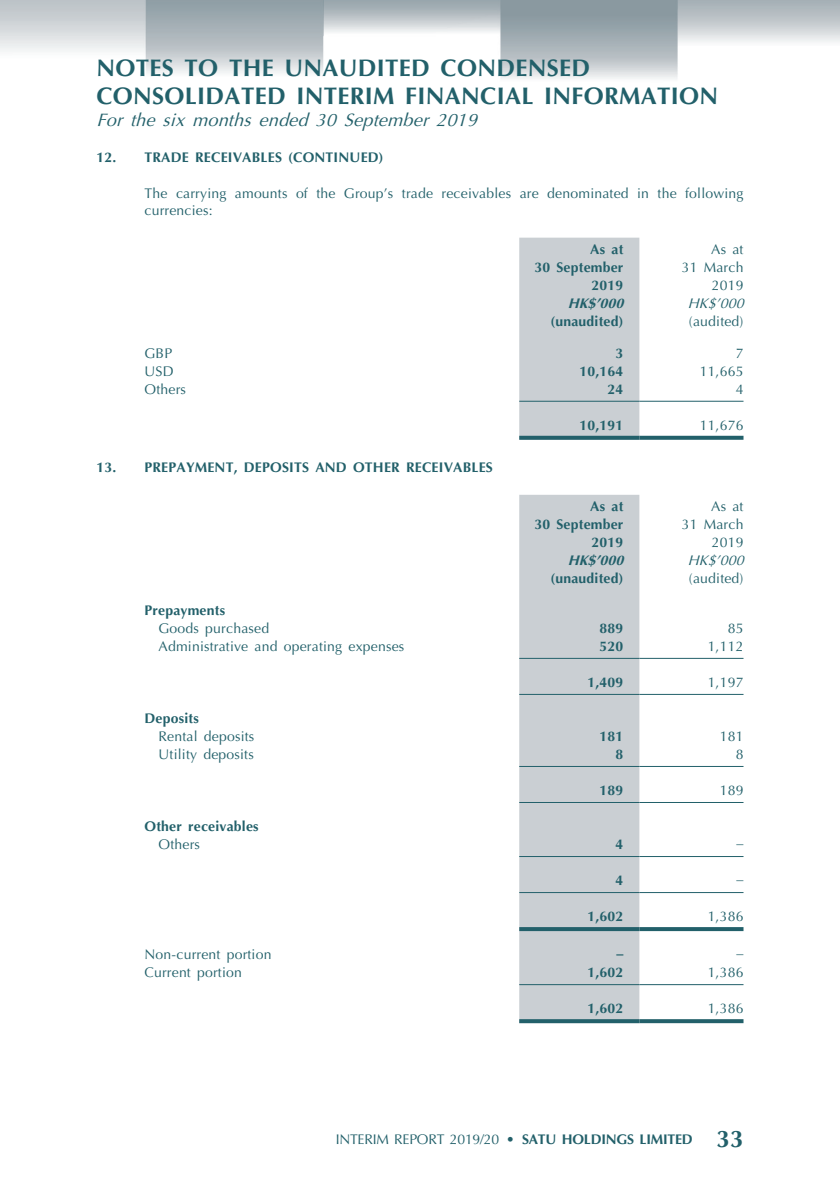
<style>
.page{position:relative;width:840px;height:1191px;background:#fff}
.page>*{position:absolute;margin:0;border:0;box-sizing:border-box;transform-origin:0 0}
.t1{font:700 24px/28px "Optima LT Std";letter-spacing:.015em;color:#22606a}
.t2{font:italic 18px "Optima LT Std";color:#22606a}
._29_Table_Stub__Note{font:14px "Optima LT Std";letter-spacing:.015em;color:#22606a}
._31_table_tab_6pt{font:700 14px/18px "Optima LT Std";letter-spacing:.015em;color:#22606a;text-align:right}
._31_table_tab_6pt-2{font:14px/18px "Optima LT Std";letter-spacing:.015em;color:#22606a;text-align:right}
._26___P2__Note{font:14px/17px "Optima LT Std";letter-spacing:.015em;color:#22606a}
._17_H1__Note{font:700 14px "Optima LT Std";letter-spacing:.015em;color:#22606a}
._26___P2__Note-2{font:14px "Optima LT Std";letter-spacing:-.015em;color:#22606a}
._29_Table_Stub__Note-2{font:700 14px "Optima LT Std";letter-spacing:.015em;color:#22606a}
._31_table_tab_6pt-3{font:italic 700 14px "Optima LT Std";color:#22606a}
._31_table_tab_6pt-4{font:italic 14px "Optima LT Std";color:#22606a}
.s1{font-weight:700}
.s2{font-weight:700;font-size:24px}
</style>
<div class="page">
<img style="left:0;top:0;width:839px;height:1024px">
<div style="left:519px;top:238px;width:120px;height:198px;background:#cacfd3"></div>
<hr style="left:519px;top:401px;width:120px;height:1px;background:#22606a">
<hr style="left:639px;top:401px;width:104px;height:1px;background:#22606a">
<svg style="left:519px;top:436px;width:120px;height:4px"></svg>
<svg style="left:639px;top:436px;width:104px;height:4px"></svg>
<svg style="left:519px;top:495px;width:120px;height:524px;fill:#cacfd3"></svg>
<hr style="left:519px;top:658px;width:120px;height:1px;background:#22606a">
<hr style="left:639px;top:658px;width:104px;height:1px;background:#22606a">
<hr style="left:519px;top:694px;width:120px;height:1px;background:#22606a">
<hr style="left:639px;top:694px;width:104px;height:1px;background:#22606a">
<hr style="left:519px;top:766px;width:120px;height:1px;background:#22606a">
<hr style="left:639px;top:766px;width:104px;height:1px;background:#22606a">
<hr style="left:519px;top:802px;width:120px;height:1px;background:#22606a">
<hr style="left:639px;top:802px;width:104px;height:1px;background:#22606a">
<hr style="left:519px;top:856px;width:120px;height:1px;background:#22606a">
<hr style="left:639px;top:856px;width:104px;height:1px;background:#22606a">
<hr style="left:519px;top:892px;width:120px;height:1px;background:#22606a">
<hr style="left:639px;top:892px;width:104px;height:1px;background:#22606a">
<svg style="left:519px;top:927px;width:120px;height:4px"></svg>
<svg style="left:639px;top:927px;width:104px;height:4px"></svg>
<hr style="left:519px;top:984px;width:120px;height:1px;background:#22606a">
<hr style="left:639px;top:984px;width:104px;height:1px;background:#22606a">
<svg style="left:519px;top:1019px;width:120px;height:4px"></svg>
<svg style="left:639px;top:1019px;width:104px;height:4px"></svg>
<h1 class="t1" style="left:96px;top:54px;width:623px">NOTES TO THE UNAUDITED CONDENSED<br>CONSOLIDATED INTERIM FINANCIAL INFORMATION</h1>
<p class="t2" style="left:96px;top:109px;width:387px">For the six months ended 30 September 2019</p>
<p class="_17_H1__Note" style="left:96px;top:149px;width:288px">12. TRADE RECEIVABLES (CONTINUED)</p>
<p class="_26___P2__Note" style="left:144px;top:185px;width:600px">The carrying amounts of the Group’s trade receivables are denominated in the following currencies:</p>
<p class="_31_table_tab_6pt" style="left:534px;top:240px;width:90px">As at<br>30 September</p>
<p class="_31_table_tab_6pt-2" style="left:681px;top:240px;width:63px">As at<br>31 March</p>
<p class="_31_table_tab_6pt" style="left:591px;top:276px;width:33px">2019</p>
<p class="_31_table_tab_6pt-2" style="left:711px;top:276px;width:33px">2019</p>
<p class="_31_table_tab_6pt-3" style="left:567px;top:295px;width:62px">HK$’000</p>
<p class="_31_table_tab_6pt-4" style="left:687px;top:295px;width:62px">HK$’000</p>
<p class="_31_table_tab_6pt" style="left:550px;top:312px;width:74px">(unaudited)</p>
<p class="_31_table_tab_6pt-2" style="left:688px;top:312px;width:56px">(audited)</p>
<p class="_29_Table_Stub__Note" style="left:144px;top:345px;width:29px">GBP</p>
<p class="_31_table_tab_6pt" style="left:615px;top:344px;width:9px">3</p>
<p class="_31_table_tab_6pt-2" style="left:735px;top:344px;width:9px">7</p>
<p class="_29_Table_Stub__Note" style="left:144px;top:363px;width:31px">USD</p>
<p class="_31_table_tab_6pt" style="left:579px;top:362px;width:45px">10,164</p>
<p class="_31_table_tab_6pt-2" style="left:699px;top:362px;width:45px">11,665</p>
<p class="_29_Table_Stub__Note" style="left:144px;top:381px;width:43px">Others</p>
<p class="_31_table_tab_6pt" style="left:607px;top:380px;width:17px">24</p>
<p class="_31_table_tab_6pt-2" style="left:735px;top:380px;width:9px">4</p>
<p class="_31_table_tab_6pt" style="left:579px;top:416px;width:45px">10,191</p>
<p class="_31_table_tab_6pt-2" style="left:699px;top:416px;width:45px">11,676</p>
<p class="_17_H1__Note" style="left:96px;top:459px;width:398px">13. PREPAYMENT, DEPOSITS AND OTHER RECEIVABLES</p>
<p class="_31_table_tab_6pt" style="left:534px;top:497px;width:90px">As at<br>30 September</p>
<p class="_31_table_tab_6pt-2" style="left:681px;top:497px;width:63px">As at<br>31 March</p>
<p class="_31_table_tab_6pt" style="left:591px;top:533px;width:33px">2019</p>
<p class="_31_table_tab_6pt-2" style="left:711px;top:533px;width:33px">2019</p>
<p class="_31_table_tab_6pt-3" style="left:567px;top:552px;width:62px">HK$’000</p>
<p class="_31_table_tab_6pt-4" style="left:687px;top:552px;width:62px">HK$’000</p>
<p class="_31_table_tab_6pt" style="left:550px;top:569px;width:74px">(unaudited)</p>
<p class="_31_table_tab_6pt-2" style="left:688px;top:569px;width:56px">(audited)</p>
<p class="_29_Table_Stub__Note-2" style="left:144px;top:602px;width:82px">Prepayments</p>
<p class="_29_Table_Stub__Note" style="left:158px;top:620px;width:112px">Goods purchased</p>
<p class="_31_table_tab_6pt" style="left:599px;top:619px;width:25px">889</p>
<p class="_31_table_tab_6pt-2" style="left:727px;top:619px;width:17px">85</p>
<p class="_29_Table_Stub__Note" style="left:158px;top:638px;width:247px">Administrative and operating expenses</p>
<p class="_31_table_tab_6pt" style="left:599px;top:637px;width:25px">520</p>
<p class="_31_table_tab_6pt-2" style="left:707px;top:637px;width:37px">1,112</p>
<p class="_31_table_tab_6pt" style="left:587px;top:673px;width:37px">1,409</p>
<p class="_31_table_tab_6pt-2" style="left:707px;top:673px;width:37px">1,197</p>
<p class="_29_Table_Stub__Note-2" style="left:144px;top:710px;width:56px">Deposits</p>
<p class="_29_Table_Stub__Note" style="left:158px;top:728px;width:97px">Rental deposits</p>
<p class="_31_table_tab_6pt" style="left:599px;top:727px;width:25px">181</p>
<p class="_31_table_tab_6pt-2" style="left:719px;top:727px;width:25px">181</p>
<p class="_29_Table_Stub__Note" style="left:158px;top:746px;width:97px">Utility deposits</p>
<p class="_31_table_tab_6pt" style="left:615px;top:745px;width:9px">8</p>
<p class="_31_table_tab_6pt-2" style="left:735px;top:745px;width:9px">8</p>
<p class="_31_table_tab_6pt" style="left:599px;top:781px;width:25px">189</p>
<p class="_31_table_tab_6pt-2" style="left:719px;top:781px;width:25px">189</p>
<p class="_29_Table_Stub__Note-2" style="left:144px;top:818px;width:115px">Other receivables</p>
<p class="_29_Table_Stub__Note" style="left:158px;top:836px;width:43px">Others</p>
<p class="_31_table_tab_6pt" style="left:615px;top:835px;width:9px">4</p>
<p class="_31_table_tab_6pt-2" style="left:736px;top:834px;width:8px">–</p>
<p class="_31_table_tab_6pt" style="left:615px;top:871px;width:9px">4</p>
<p class="_31_table_tab_6pt-2" style="left:736px;top:870px;width:8px">–</p>
<p class="_31_table_tab_6pt" style="left:587px;top:907px;width:37px">1,602</p>
<p class="_31_table_tab_6pt-2" style="left:707px;top:907px;width:37px">1,386</p>
<p class="_29_Table_Stub__Note" style="left:144px;top:946px;width:128px">Non-current portion</p>
<p class="_31_table_tab_6pt" style="left:616px;top:944px;width:8px">–</p>
<p class="_31_table_tab_6pt-2" style="left:736px;top:944px;width:8px">–</p>
<p class="_29_Table_Stub__Note" style="left:144px;top:964px;width:99px">Current portion</p>
<p class="_31_table_tab_6pt" style="left:587px;top:963px;width:37px">1,602</p>
<p class="_31_table_tab_6pt-2" style="left:707px;top:963px;width:37px">1,386</p>
<p class="_31_table_tab_6pt" style="left:587px;top:999px;width:37px">1,602</p>
<p class="_31_table_tab_6pt-2" style="left:707px;top:999px;width:37px">1,386</p>
<p class="_26___P2__Note-2" style="left:335px;top:1130px;width:409px">INTERIM REPORT 2019/20 <span class="s1">• SATU HOLDINGS LIMITED</span> <span class="s2">33</span></p>
</div>
